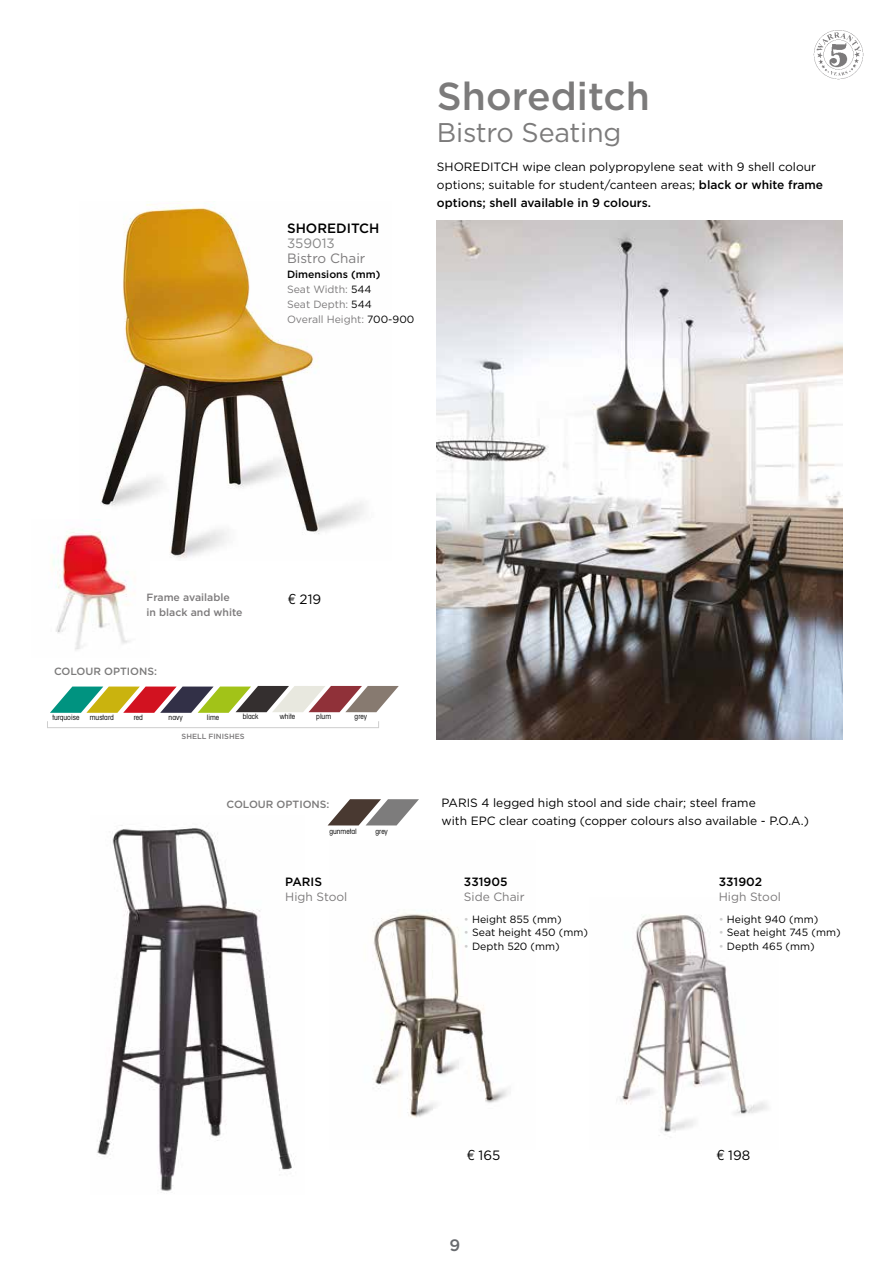
<style>
.page{position:relative;width:893px;height:1263px;background:#fff}
.page>*{position:absolute;margin:0;border:0;box-sizing:border-box;transform-origin:0 0}
.t1{font:500 39px "Gotham HTF";color:#7c7b7b}
.t2{font:27px "Gotham HTF";letter-spacing:-.01em;color:#7c7b7b}
.t3{font:500 16.5px "Gotham HTF";color:#686b6f}
.t4{font:13.5px "Gotham HTF";color:#000}
.t5{font:13.5px "Gotham HTF";color:#7c7a7b}
.t6{font:500 13.5px "Gotham HTF";color:#000}
.t7{font:13.5px "Gotham HTF";letter-spacing:-.005em;color:#878787}
.t8{font:12px/18px "Gotham HTF";color:#000}
.t9{font:12px "Gotham HTF";color:#7c7a7b}
.t10{font:500 12px "Gotham HTF";color:#000}
.t11{font:10.5px "Gotham HTF";color:#000}
.t12{font:10.5px/15px "Gotham HTF";color:#7c7a7b}
.t13{font:500 10.5px/15px "Gotham HTF";color:#7c7a7b}
.t14{font:500 10.5px "Gotham HTF";color:#7c7b7b}
.t15{font:condensed 7.5px "Avant Garde";color:#000}
.t16{font:500 7.5px "Gotham HTF";color:#7c7a7b}
.s1{font-weight:500;color:#000}
.s2{color:#000}
.s3{font-weight:500}
.s4{font-family:"Avant Garde"}
.s5{color:#cecece}
</style>
<div class="page">
<img style="left:813px;top:30px;width:51px;height:50px">
<img style="left:97px;top:825px;width:195px;height:366px">
<img style="left:619px;top:915px;width:149px;height:218px">
<img style="left:372px;top:913px;width:136px;height:205px">
<img style="left:437px;top:220px;width:406px;height:519px">
<img style="left:97px;top:203px;width:267px;height:355px">
<svg style="left:50px;top:686px;width:349px;height:27px"></svg>
<img style="left:53px;top:520px;width:96px;height:130px">
<svg style="left:328px;top:799px;width:91px;height:26px"></svg>
<div style="left:47px;top:721px;width:332px;height:7px;border:1px solid #cecece"></div>
<p class="t6" style="left:287px;top:221px;width:94px">SHOREDITCH</p>
<p class="t7" style="left:287px;top:236px;width:49px">359013</p>
<p class="t5" style="left:287px;top:251px;width:80px">Bistro Chair</p>
<p class="t12" style="left:287px;top:267px;width:129px"><span class="s1">Dimensions (mm)<br></span>Seat Width: <span class="s2">544<br></span>Seat Depth: <span class="s2">544<br></span>Overall Height: <span class="s2">700-900</span></p>
<h1 class="t1" style="left:437px;top:75px;width:214px">Shoreditch</h1>
<h2 class="t2" style="left:437px;top:117px;width:186px">Bistro Seating</h2>
<p class="t8" style="left:437px;top:158px;width:388px">SHOREDITCH wipe clean polypropylene seat with 9 shell colour options; suitable for student/canteen areas; <span class="s3">black or white frame options; shell available in 9 colours.</span></p>
<p class="t13" style="left:147px;top:590px;width:98px">Frame available<br>in black and white</p>
<p class="t4" style="left:288px;top:592px;width:35px"><span class="s4">€</span> 219</p>
<p class="t14" style="left:54px;top:665px;width:105px">COLOUR OPTIONS:</p>
<p class="t15" style="left:52px;top:712px;width:28px">turquoise</p>
<p class="t15" style="left:90px;top:712px;width:25px">mustard</p>
<p class="t15" style="left:134px;top:712px;width:11px">red</p>
<p class="t15" style="left:169px;top:712px;width:16px">navy</p>
<p class="t15" style="left:207px;top:712px;width:14px">lime</p>
<p class="t15" style="left:243px;top:712px;width:17px">black</p>
<p class="t15" style="left:280px;top:712px;width:17px">white</p>
<p class="t15" style="left:316px;top:712px;width:16px">plum</p>
<p class="t15" style="left:355px;top:712px;width:14px">grey</p>
<p class="t16" style="left:182px;top:732px;width:64px">SHELL FINISHES</p>
<p class="t14" style="left:226px;top:798px;width:105px">COLOUR OPTIONS:</p>
<p class="t15" style="left:329px;top:826px;width:29px">gunmetal</p>
<p class="t15" style="left:376px;top:826px;width:14px">grey</p>
<p class="t10" style="left:285px;top:875px;width:38px">PARIS</p>
<p class="t9" style="left:285px;top:890px;width:64px">High Stool</p>
<p class="t8" style="left:441px;top:794px;width:369px">PARIS 4 legged high stool and side chair; steel frame<br>with EPC clear coating (copper colours also available - P.O.A.)</p>
<p class="t10" style="left:464px;top:875px;width:45px">331905</p>
<p class="t9" style="left:464px;top:890px;width:62px">Side Chair</p>
<p class="t11" style="left:464px;top:913px;width:99px"><span class="s5">•</span> Height 855 (mm)</p>
<p class="t11" style="left:464px;top:927px;width:126px"><span class="s5">•</span> Seat height 450 (mm)</p>
<p class="t11" style="left:464px;top:940px;width:97px"><span class="s5">•</span> Depth 520 (mm)</p>
<p class="t10" style="left:719px;top:875px;width:45px">331902</p>
<p class="t9" style="left:719px;top:890px;width:64px">High Stool</p>
<p class="t11" style="left:719px;top:913px;width:101px"><span class="s5">•</span> Height 940 (mm)</p>
<p class="t11" style="left:719px;top:927px;width:123px"><span class="s5">•</span> Seat height 745 (mm)</p>
<p class="t11" style="left:719px;top:940px;width:97px"><span class="s5">•</span> Depth 465 (mm)</p>
<p class="t4" style="left:467px;top:1148px;width:35px"><span class="s4">€</span> 165</p>
<p class="t4" style="left:717px;top:1148px;width:35px"><span class="s4">€</span> 198</p>
<h3 class="t3" style="left:450px;top:1236px;width:12px">9</h3>
</div>
